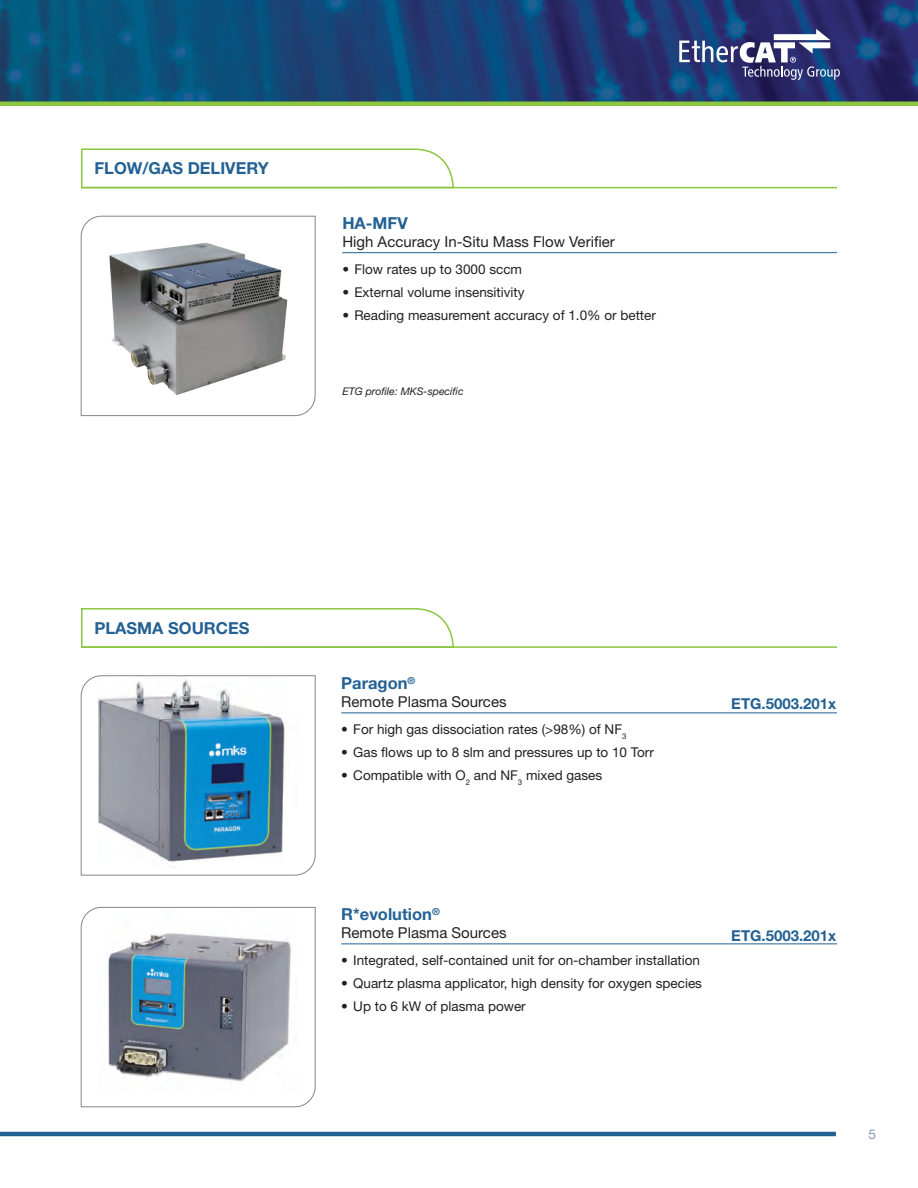
<style>
.page{position:relative;width:918px;height:1188px;background:#fff}
.page>*{position:absolute;margin:0;border:0;box-sizing:border-box;transform-origin:0 0}
.t1{font:700 16.5px "Helvetica Neue";color:#236194}
.t2{font:15px "Helvetica Neue";color:#231f20}
.t3{font:700 15px "Helvetica Neue";color:#236194}
.t4{font:13.5px "Helvetica Neue";color:#231f20}
.t5{font:300 13.5px "Helvetica Neue";color:#5d7ba6}
.t6{font:italic 10.5px "Helvetica Neue";color:#231f20}
</style>
<div class="page">
<img style="left:0;top:0;width:918px;height:102px">
<hr style="left:0;top:102px;width:918px;height:4px;background:#8bc63e">
<svg style="left:679px;top:29px;width:161px;height:51px"></svg>
<hr style="left:0;top:1132px;width:836px;height:4px;background:#236194">
<hr style="left:81px;top:187px;width:756px;height:1px;background:#8bc63e">
<svg style="left:81px;top:148px;width:374px;height:41px"></svg>
<hr style="left:81px;top:646px;width:756px;height:2px;background:#8bc63e">
<svg style="left:81px;top:608px;width:374px;height:40px"></svg>
<svg style="left:81px;top:675px;width:235px;height:201px"></svg>
<svg style="left:81px;top:216px;width:235px;height:200px"></svg>
<svg style="left:81px;top:907px;width:235px;height:200px"></svg>
<hr style="left:341px;top:713px;width:496px;height:1px;background:#236194">
<hr style="left:342px;top:252px;width:495px;height:1px;background:#236194">
<hr style="left:341px;top:944px;width:496px;height:1px;background:#236194">
<p class="t1" style="left:94px;top:158px;width:176px">FLOW/GAS DELIVERY</p>
<p class="t1" style="left:342px;top:213px;width:67px">HA-MFV</p>
<p class="t2" style="left:342px;top:233px;width:274px">High Accuracy In-Situ Mass Flow Verifier</p>
<p class="t4" style="left:342px;top:261px;width:181px">• Flow rates up to 3000 sccm</p>
<p class="t4" style="left:342px;top:284px;width:184px">• External volume insensitivity</p>
<p class="t4" style="left:342px;top:307px;width:315px">• Reading measurement accuracy of 1.0% or better</p>
<p class="t6" style="left:342px;top:385px;width:123px">ETG profile: MKS-specific</p>
<p class="t1" style="left:94px;top:618px;width:156px">PLASMA SOURCES</p>
<p class="t1" style="left:341px;top:673px;width:76px">Paragon<sup>®</sup></p>
<p class="t2" style="left:341px;top:693px;width:167px">Remote Plasma Sources</p>
<p class="t4" style="left:341px;top:722px;width:287px">• For high gas dissociation rates (&gt;98%) of NF<sub>3</sub></p>
<p class="t4" style="left:341px;top:744px;width:314px">• Gas flows up to 8 slm and pressures up to 10 Torr</p>
<p class="t4" style="left:341px;top:767px;width:263px">• Compatible with O<sub>2</sub> and NF<sub>3</sub> mixed gases</p>
<p class="t3" style="left:731px;top:695px;width:107px">ETG.5003.201x</p>
<p class="t1" style="left:341px;top:904px;width:100px">R*evolution<sup>®</sup></p>
<p class="t2" style="left:341px;top:924px;width:167px">Remote Plasma Sources</p>
<p class="t4" style="left:341px;top:953px;width:360px">• Integrated, self-contained unit for on-chamber installation</p>
<p class="t4" style="left:341px;top:975px;width:362px">• Quartz plasma applicator, high density for oxygen species</p>
<p class="t4" style="left:341px;top:998px;width:186px">• Up to 6 kW of plasma power</p>
<p class="t3" style="left:731px;top:926px;width:107px">ETG.5003.201x</p>
<p class="t5" style="left:868px;top:1126px;width:9px">5</p>
</div>
